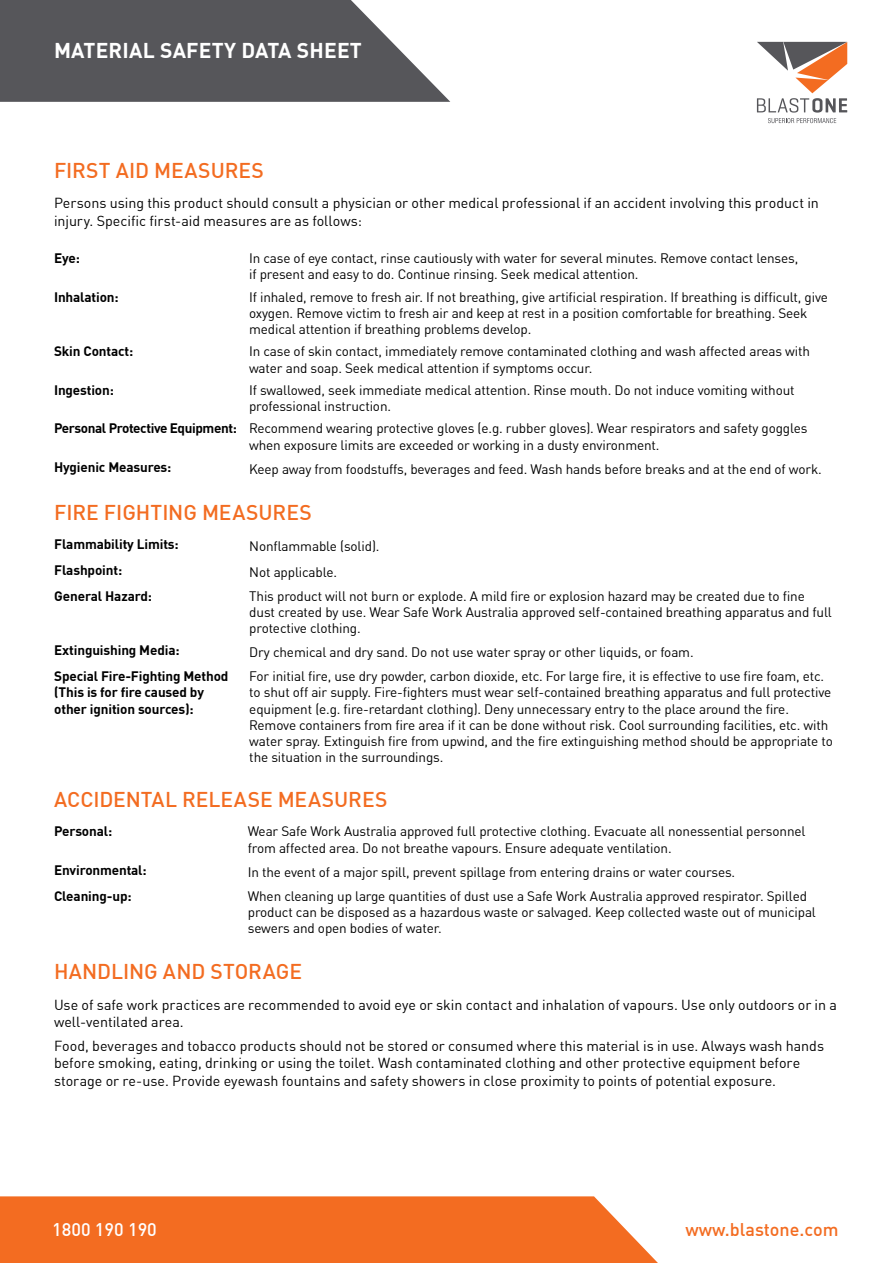
<style>
.page{position:relative;width:893px;height:1263px;background:#fff}
.page>*{position:absolute;margin:0;border:0;box-sizing:border-box;transform-origin:0 0}
.t1{font:500 21px "DIN Offc";color:#f36c21}
.t2{font:700 21px "DIN Offc";letter-spacing:.01em;color:#fff}
.t3{font:500 18px "DIN Offc";color:#f36c21}
.t4{font:500 18px "DIN Offc";color:#fff}
.t5{font:14.25px/17.2px "DIN Offc";color:#000}
.t6{font:13.5px/16.2px "DIN Offc";letter-spacing:-.01em;color:#000}
.t7{font:700 13.5px/16.2px "DIN Offc";letter-spacing:-.01em;color:#000}
.s1{font-weight:700}
</style>
<div class="page">
<svg style="left:757px;top:42px;width:90px;height:81px"></svg>
<svg style="left:0;top:0;width:450px;height:102px;background:#69696d"></svg>
<div style="left:0;top:1196px;width:658px;height:67px;background:#f36c21"></div>
<h1 class="t2" style="left:54px;top:36px;width:309px">MATERIAL SAFETY DATA SHEET</h1>
<h1 class="t1" style="left:54px;top:156px;width:211px">FIRST AID MEASURES</h1>
<p class="t5" style="left:54px;top:195px;width:766px">Persons using this product should consult a physician or other medical professional if an accident involving this product in injury. Specific first-aid measures are as follows:</p>
<p class="t7" style="left:54px;top:250px;width:27px">Eye:</p>
<p class="t6" style="left:249px;top:250px;width:551px">In case of eye contact, rinse cautiously with water for several minutes. Remove contact lenses, if present and easy to do. Continue rinsing. Seek medical attention.</p>
<p class="t7" style="left:54px;top:289px;width:66px">Inhalation:</p>
<p class="t6" style="left:249px;top:289px;width:580px">If inhaled, remove to fresh air. If not breathing, give artificial respiration. If breathing is difficult, give oxygen. Remove victim to fresh air and keep at rest in a position comfortable for breathing. Seek medical attention if breathing problems develop.</p>
<p class="t7" style="left:54px;top:343px;width:81px">Skin Contact:</p>
<p class="t6" style="left:249px;top:343px;width:563px">In case of skin contact, immediately remove contaminated clothing and wash affected areas with water and soap. Seek medical attention if symptoms occur.</p>
<p class="t7" style="left:54px;top:382px;width:61px">Ingestion:</p>
<p class="t6" style="left:249px;top:382px;width:547px">If swallowed, seek immediate medical attention. Rinse mouth. Do not induce vomiting without professional instruction.</p>
<p class="t6" style="left:249px;top:421px;width:560px;text-indent:-195px"><span class="s1">Personal Protective Equipment:</span> Recommend wearing protective gloves (e.g. rubber gloves). Wear respirators and safety goggles when exposure limits are exceeded or working in a dusty environment.</p>
<p class="t7" style="left:54px;top:459px;width:119px">Hygienic Measures:</p>
<p class="t6" style="left:249px;top:461px;width:574px">Keep away from foodstuffs, beverages and feed. Wash hands before breaks and at the end of work.</p>
<h1 class="t1" style="left:54px;top:499px;width:259px">FIRE FIGHTING MEASURES</h1>
<p class="t7" style="left:54px;top:536px;width:126px">Flammability Limits:</p>
<p class="t6" style="left:249px;top:538px;width:132px">Nonflammable (solid).</p>
<p class="t7" style="left:54px;top:562px;width:69px">Flashpoint:</p>
<p class="t6" style="left:249px;top:564px;width:89px">Not applicable.</p>
<p class="t7" style="left:54px;top:588px;width:99px">General Hazard:</p>
<p class="t6" style="left:249px;top:588px;width:584px">This product will not burn or explode. A mild fire or explosion hazard may be created due to fine dust created by use. Wear Safe Work Australia approved self-contained breathing apparatus and full protective clothing.</p>
<p class="t7" style="left:54px;top:642px;width:127px">Extinguishing Media:</p>
<p class="t6" style="left:249px;top:644px;width:446px">Dry chemical and dry sand. Do not use water spray or other liquids, or foam.</p>
<p class="t7" style="left:54px;top:668px;width:176px">Special Fire-Fighting Method (This is for fire caused by other ignition sources):</p>
<p class="t6" style="left:249px;top:668px;width:585px">For initial fire, use dry powder, carbon dioxide, etc. For large fire, it is effective to use fire foam, etc. to shut off air supply. Fire-fighters must wear self-contained breathing apparatus and full protective equipment (e.g. fire-retardant clothing). Deny unnecessary entry to the place around the fire.<br>Remove containers from fire area if it can be done without risk. Cool surrounding facilities, etc. with water spray. Extinguish fire from upwind, and the fire extinguishing method should be appropriate to the situation in the surroundings.</p>
<h1 class="t1" style="left:54px;top:786px;width:335px">ACCIDENTAL RELEASE MEASURES</h1>
<p class="t7" style="left:54px;top:823px;width:60px">Personal:</p>
<p class="t6" style="left:248px;top:823px;width:559px">Wear Safe Work Australia approved full protective clothing. Evacuate all nonessential personnel from affected area. Do not breathe vapours. Ensure adequate ventilation.</p>
<p class="t7" style="left:54px;top:862px;width:94px">Environmental:</p>
<p class="t6" style="left:248px;top:864px;width:489px">In the event of a major spill, prevent spillage from entering drains or water courses.</p>
<p class="t7" style="left:54px;top:888px;width:79px">Cleaning-up:</p>
<p class="t6" style="left:248px;top:888px;width:570px">When cleaning up large quantities of dust use a Safe Work Australia approved respirator. Spilled product can be disposed as a hazardous waste or salvaged. Keep collected waste out of municipal sewers and open bodies of water.</p>
<h1 class="t1" style="left:54px;top:958px;width:250px">HANDLING AND STORAGE</h1>
<p class="t5" style="left:54px;top:996px;width:784px">Use of safe work practices are recommended to avoid eye or skin contact and inhalation of vapours. Use only outdoors or in a well-ventilated area.</p>
<p class="t5" style="left:54px;top:1037px;width:772px">Food, beverages and tobacco products should not be stored or consumed where this material is in use. Always wash hands before smoking, eating, drinking or using the toilet. Wash contaminated clothing and other protective equipment before storage or re-use. Provide eyewash fountains and safety showers in close proximity to points of potential exposure.</p>
<h2 class="t4" style="left:52px;top:1218px;width:106px">1800 190 190</h2>
<h2 class="t3" style="left:685px;top:1218px;width:155px">www.blastone.com</h2>
</div>
